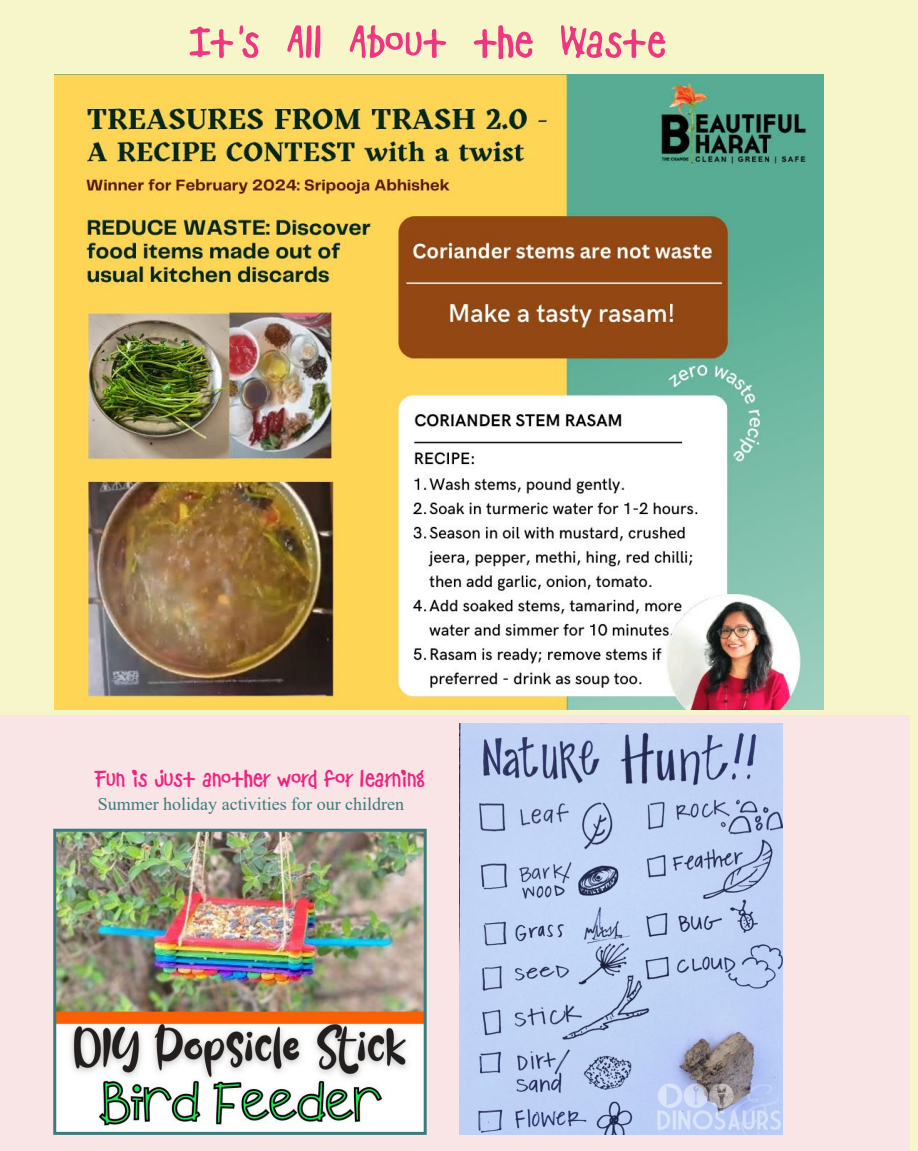
<style>
.page{position:relative;width:918px;height:1151px;background:#fff}
.page>*{position:absolute;margin:0;border:0;box-sizing:border-box;transform-origin:0 0}
.t1{font:51px "Bad Dog";color:#ee3780}
.t2{font:27px "Bad Dog";color:#ed2481}
.t3{font:18px "Times New Roman";color:#3c7b7b}
</style>
<div class="page">
<div style="left:0;top:0;width:918px;height:1150px;background:#f7f6cb"></div>
<div style="left:0;top:716px;width:909px;height:434px;background:#f9e4e6"></div>
<img style="left:54px;top:74px;width:770px;height:635px">
<img style="left:57px;top:832px;width:366px;height:298px">
<div style="left:53px;top:828px;width:374px;height:306px;border:3px solid #3c7b7b"></div>
<img style="left:459px;top:723px;width:324px;height:410px">
<h1 class="t1" style="left:190px;top:18px;width:478px">It’s All About the Waste</h1>
<h2 class="t2" style="left:94px;top:765px;width:332px">Fun is just another word for learning</h2>
<p class="t3" style="left:98px;top:790px;width:308px">Summer holiday activities for our children</p>
</div>
